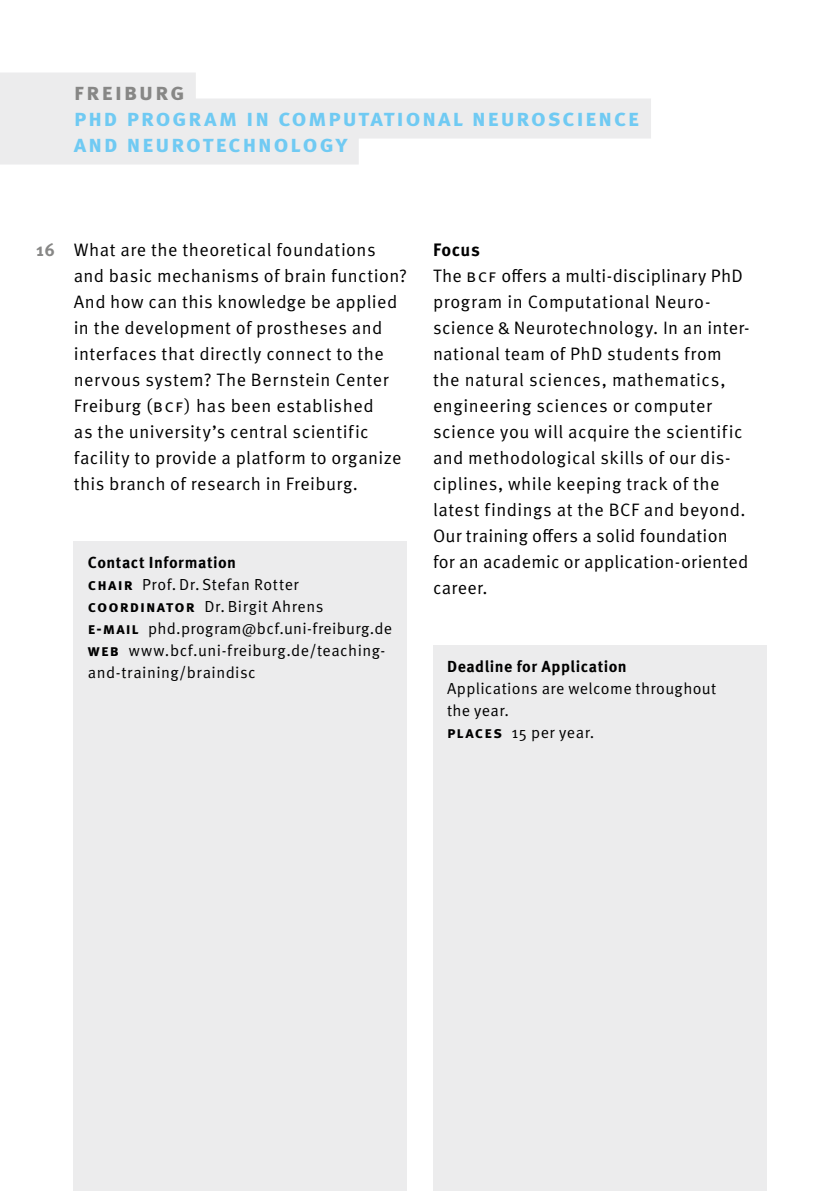
<style>
.page{position:relative;width:840px;height:1191px;background:#fff}
.page>*{position:absolute;margin:0;border:0;box-sizing:border-box;transform-origin:0 0}
.t1{font:700 24px/26px "Meta Pro";letter-spacing:.055em;color:#70caf3}
.t2{font:700 24px "Meta Pro";letter-spacing:.065em;color:#878786}
.t3{font:18px/26px "Meta Pro Norm";letter-spacing:.025em;color:#000}
.t4{font:700 18px "Meta Pro";color:#000}
.t5{font:700 18px "Meta Pro";color:#878786}
.t6{font:16px/22px "Meta Pro Norm";letter-spacing:.025em;color:#000}
.t7{font:700 16px "Meta Pro";letter-spacing:.03em;color:#000}
.s1{font-family:"Meta Pro";font-weight:700}
</style>
<div class="page">
<div style="left:0;top:72px;width:196px;height:40px;background:#ececed"></div>
<div style="left:0;top:98px;width:650px;height:40px;background:#ececed"></div>
<div style="left:0;top:124px;width:358px;height:40px;background:#ececed"></div>
<div style="left:74px;top:542px;width:333px;height:649px;background:#ececed"></div>
<div style="left:433px;top:646px;width:332px;height:545px;background:#ececed"></div>
<h1 class="t2" style="left:74px;top:73px;width:109px">Freiburg</h1>
<h1 class="t1" style="left:74px;top:103px;width:567px">PhD Program in Computational N euroscience and N eurotechnology</h1>
<p class="t5" style="left:36px;top:235px;width:20px">16</p>
<p class="t3" style="left:74px;top:235px;width:334px">What are the theoretical foundations and basic mechanisms of brain function?<br>And how can this knowledge be applied in the development of prostheses and interfaces that directly connect to the nervous system? The Bernstein Center Freiburg (BCF) has been established<br>as the university’s central scientific facility to provide a platform to organize this branch of research in Freiburg.</p>
<p class="t4" style="left:433px;top:235px;width:48px">Focus</p>
<p class="t3" style="left:433px;top:261px;width:318px">The BCF offers a multi-disciplinary PhD program in Computational Neuro&shy;science &amp; Neurotechnology. In an inter&shy;national team of PhD students from the natural sciences, mathematics, engineering sciences or computer science you will acquire the scientific and methodological skills of our dis&shy;ciplines, while keeping track of the latest findings at the BCF and beyond.<br>Our training offers a solid foundation for an academic or application-oriented career.</p>
<p class="t7" style="left:88px;top:550px;width:150px">Contact Information</p>
<p class="t6" style="left:88px;top:572px;width:306px"><span class="s1">Chair</span> Prof. Dr. Stefan Rotter <span class="s1">Coordinator</span> Dr. Birgit Ahrens<br><span class="s1">E-mail</span> phd.program@bcf.uni-freiburg.de <span class="s1">Web</span> www.bcf.uni-freiburg.de/teaching-- and-training/braindisc</p>
<p class="t7" style="left:447px;top:654px;width:181px">Deadline for Application</p>
<p class="t6" style="left:447px;top:676px;width:271px">Applications are welcome throughout the year.<br><span class="s1">Places</span> 15 per year.</p>
</div>
